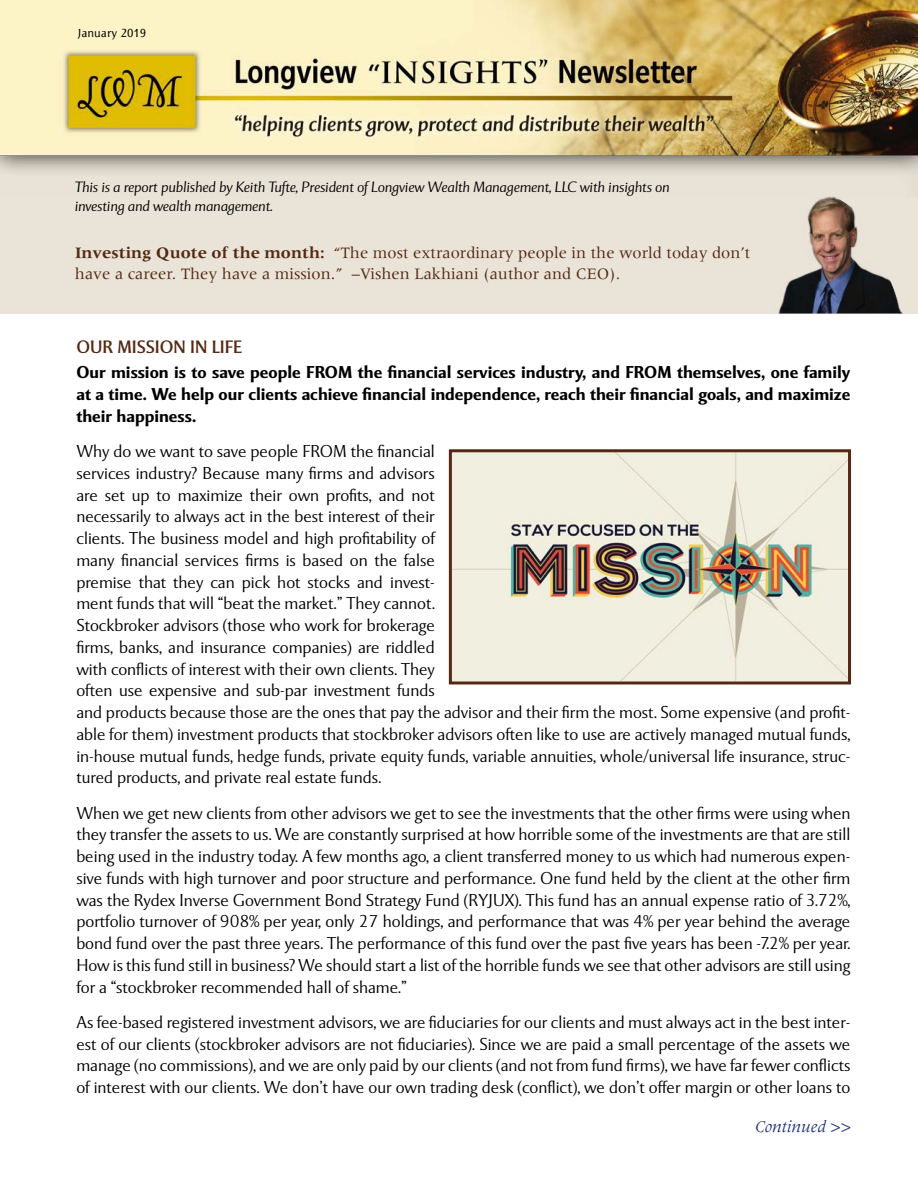
<style>
.page{position:relative;width:918px;height:1188px;background:#fff}
.page>*{position:absolute;margin:0;border:0;box-sizing:border-box;transform-origin:0 0}
.t1{font:18px "Mentor Sans";color:#542814}
.t2{font:300 17.25px/21.8px "Mentor Sans";color:#000;text-align:justify}
.t3{font:700 17.25px/21.8px "Mentor Sans";color:#000;text-align:justify}
.t4{font:italic 17.25px "Meridien";color:#1c307e}
.t5{font:16.5px/21px "Meridien";color:#542814}
.t6{font:italic 300 15px/19.5px "Mentor Sans";color:#000}
.t7{font:500 12px "Resavska Sans ITC";color:#000}
.s1{font-weight:700}
</style>
<div class="page">
<div style="left:0;top:137px;width:918px;height:177px;background:#e9e4d7"></div>
<img style="left:0;top:0;width:918px;height:173px">
<img style="left:778px;top:196px;width:125px;height:118px">
<img style="left:453px;top:453px;width:394px;height:227px">
<div style="left:449px;top:449px;width:402px;height:235px;border:3px solid #542814"></div>
<p class="t7" style="left:77px;top:26px;width:70px">January 2019</p>
<p class="t6" style="left:75px;top:177px;width:596px">This is a report published by Keith Tufte, President of Longview Wealth Management, LLC with insights on investing and wealth management.</p>
<p class="t5" style="left:75px;top:242px;width:677px"><span class="s1">Investing Quote of the month:</span> “The most extraordinary people in the world today don’t have a career. They have a mission.” –Vishen Lakhiani (author and CEO).</p>
<p class="t1" style="left:76px;top:336px;width:167px">OUR MISSION IN LIFE</p>
<p class="t3" style="left:76px;top:361px;width:776px">Our mission is to save people FROM the financial services industry, and FROM themselves, one family at a time. We help our clients achieve financial independence, reach their financial goals, and maximize their happiness.</p>
<p class="t2" style="left:76px;top:440px;width:776px;text-align:left">Why do we want to save people FROM the financial<br>services industry? Because many firms and advisors<br>are set up to maximize their own profits, and not<br>necessarily to always act in the best interest of their<br>clients. The business model and high profitability of<br>many financial services firms is based on the false<br>premise that they can pick hot stocks and invest-<br>ment funds that will “beat the market.” They cannot.<br>Stockbroker advisors (those who work for brokerage<br>firms, banks, and insurance companies) are riddled<br>with conflicts of interest with their own clients. They<br>often use expensive and sub-par investment funds<br>and products because those are the ones that pay the advisor and their firm the most. Some expensive (and profit&shy;able for them) investment products that stockbroker advisors often like to use are actively managed mutual funds, in-house mutual funds, hedge funds, private equity funds, variable annuities, whole/universal life insurance, struc&shy;tured products, and private real estate funds.</p>
<p class="t2" style="left:76px;top:802px;width:776px">When we get new clients from other advisors we get to see the investments that the other firms were using when they transfer the assets to us. We are constantly surprised at how horrible some of the investments are that are still being used in the industry today. A few months ago, a client transferred money to us which had numerous expen&shy;sive funds with high turnover and poor structure and performance. One fund held by the client at the other firm was the Rydex Inverse Government Bond Strategy Fund (RYJUX). This fund has an annual expense ratio of 3.72%, portfolio turnover of 908% per year, only 27 holdings, and performance that was 4% per year behind the average bond fund over the past three years. The performance of this fund over the past five years has been -7.2% per year.<br>How is this fund still in business? We should start a list of the horrible funds we see that other advisors are still using for a “stockbroker recommended hall of shame.”</p>
<p class="t2" style="left:76px;top:1011px;width:776px">As fee-based registered investment advisors, we are fiduciaries for our clients and must always act in the best inter&shy;est of our clients (stockbroker advisors are not fiduciaries). Since we are paid a small percentage of the assets we manage (no commissions), and we are only paid by our clients (and not from fund firms), we have far fewer conflicts of interest with our clients. We don’t have our own trading desk (conflict), we don’t offer margin or other loans to</p>
<p class="t4" style="left:755px;top:1118px;width:97px">Continued &gt;&gt;</p>
</div>
